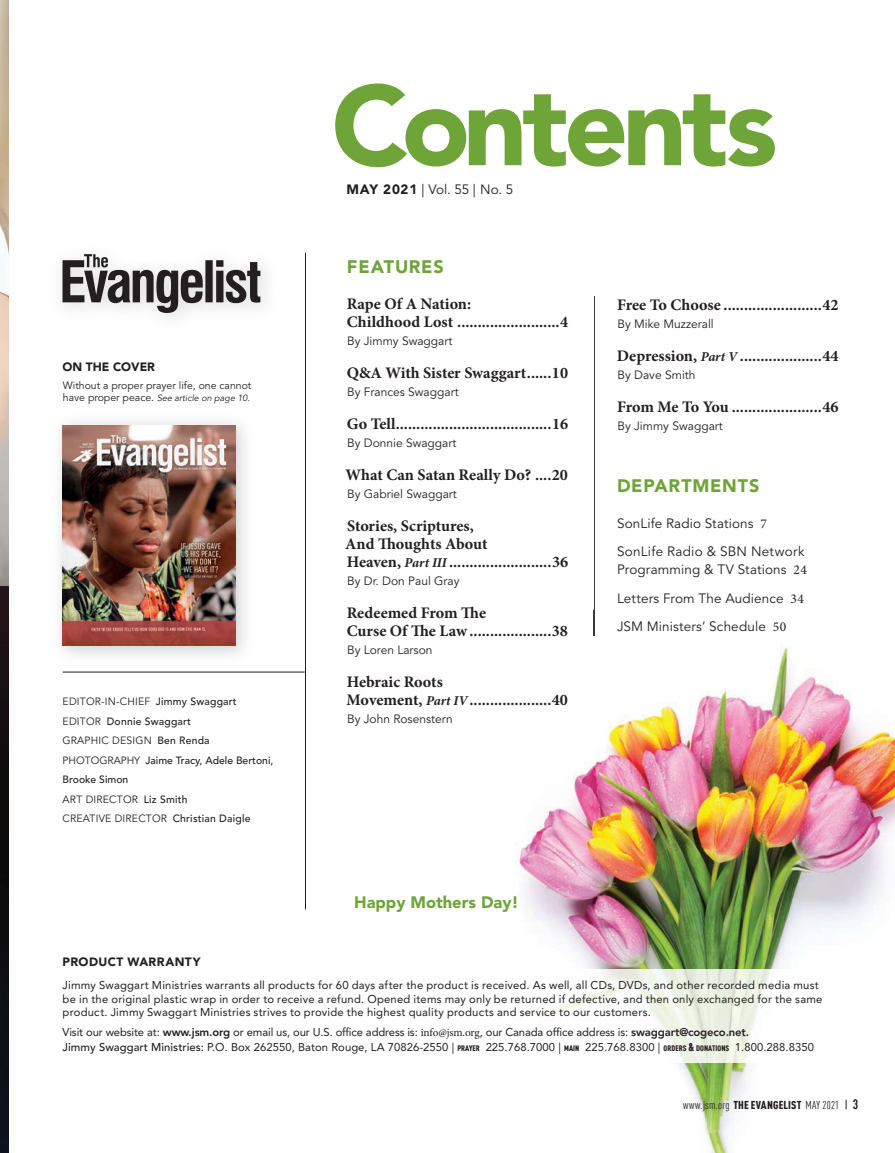
<style>
.page{position:relative;width:895px;height:1153px;background:#fff}
.page>*{position:absolute;margin:0;border:0;box-sizing:border-box;transform-origin:0 0}
.t1{font:900 112.5px "Avenir LT Std";letter-spacing:-.045em;color:#6fa438}
.t2{font:900 18px "Avenir LT Std";letter-spacing:.045em;color:#6fa438}
.t3{font:900 16.5px "Avenir LT Std";color:#6fa438}
.t4{font:700 16.2px/18px "Minion Pro";color:#231f20}
.t5{font:13.5px/28.5px "Avenir LT Std";letter-spacing:.01em;color:#231f20}
.t6{font:12px "Avenir LT Std";color:#231f20}
.t7{font:900 12px "Avenir LT Std";letter-spacing:.03em;color:#231f20}
.t8{font:900 12px "Avenir LT Std";color:#231f20}
.t9{font:11.25px/13.5px "Avenir LT Std";letter-spacing:.02em;color:#231f20}
.t10{font:11.25px/15.8px "Avenir LT Std";letter-spacing:-.01em;color:#231f20}
.t11{font:condensed 11.25px "DIN Offc";letter-spacing:.02em;color:#231f20}
.t12{font:500 10.5px/19.5px "Avenir LT Std";color:#231f20}
.t13{font:10.5px "Avenir LT Std";color:#231f20}
.t14{font:italic 9px "Avenir LT Std";color:#231f20}
.s1{font-style:normal;font-size:10.5px}
.s2{font-weight:400}
.s3{font-weight:900}
.s4{font-style:italic;font-size:13.5px}
.s5{font-family:"Minion Pro"}
.s6{font-weight:800}
.s7{font-weight:500}
.s8{font-family:"DIN Offc";font-weight:900;font-stretch:condensed;font-size:7.8px}
.s9{font-family:"DIN Offc";font-weight:900;font-stretch:condensed}
.s10{font-weight:700;font-size:13.5px}
</style>
<div class="page">
<img style="left:516px;top:610px;width:378px;height:543px">
<hr style="left:305px;top:253px;width:1px;height:656px;background:#231f20">
<hr style="left:63px;top:672px;width:242px;height:1px;background:#231f20">
<img style="left:60px;top:422px;width:185px;height:234px">
<img style="left:63px;top:425px;width:172px;height:220px">
<img style="left:61px;top:266px;width:205px;height:52px">
<svg style="left:62px;top:254px;width:198px;height:59px"></svg>
<hr style="left:594px;top:296px;width:1px;height:314px;background:#383839">
<svg style="left:594px;top:610px;width:1px;height:25px"></svg>
<img style="left:516px;top:970px;width:378px;height:93px">
<img style="left:0;top:0;width:9px;height:1153px">
<p class="t8" style="left:63px;top:360px;width:94px">ON THE COVER</p>
<p class="t13" style="left:63px;top:379px;width:190px">Without a proper prayer life, one cannot</p>
<p class="t14" style="left:63px;top:393px;width:188px"><span class="s1">have proper peace.</span> See article on page 10.</p>
<p class="t12" style="left:63px;top:692px;width:212px"><span class="s2">EDITOR-IN-CHIEF</span> Jimmy Swaggart<br><span class="s2">EDITOR</span> Donnie Swaggart<br><span class="s2">GRAPHIC DESIGN</span> Ben Renda<br><span class="s2">PHOTOGRAPHY</span> Jaime Tracy, Adele Bertoni,<br>Brooke Simon<br><span class="s2">ART DIRECTOR</span> Liz Smith<br><span class="s2">CREATIVE DIRECTOR</span> Christian Daigle</p>
<p class="t7" style="left:63px;top:954px;width:139px">PRODUCT WARRANTY</p>
<h1 class="t1" style="left:331px;top:58px;width:447px">Contents</h1>
<p class="t5" style="left:346px;top:175px;width:168px"><span class="s3">MAY 2021</span> | Vol. 55 | No. 5</p>
<p class="t2" style="left:347px;top:256px;width:98px">FEATURES</p>
<p class="t4" style="left:347px;top:294px;width:223px">Rape Of A Nation:<br>Childhood Lost .........................4</p>
<p class="t6" style="left:347px;top:334px;width:107px">By Jimmy Swaggart</p>
<p class="t4" style="left:347px;top:363px;width:223px">Q&amp;A With Sister Swaggart ......10</p>
<p class="t6" style="left:347px;top:385px;width:113px">By Frances Swaggart</p>
<p class="t4" style="left:347px;top:414px;width:223px">Go Tell ......................................16</p>
<p class="t6" style="left:347px;top:436px;width:111px">By Donnie Swaggart</p>
<p class="t4" style="left:345px;top:465px;width:224px">What Can Satan Really Do? ....20</p>
<p class="t6" style="left:347px;top:487px;width:111px">By Gabriel Swaggart</p>
<p class="t4" style="left:345px;top:516px;width:130px">Stories, Scriptures,<br>And</p>
<p class="t4" style="left:347px;top:534px;width:223px;text-indent:49px">oughts About<br>Heaven, <span class="s4">Part III</span> .........................36</p>
<p class="t6" style="left:347px;top:574px;width:114px">By Dr. Don Paul Gray</p>
<p class="t4" style="left:347px;top:603px;width:112px">Redeemed From</p>
<p class="t4" style="left:479px;top:603px;width:9px">e</p>
<p class="t4" style="left:347px;top:621px;width:62px">Curse Of</p>
<p class="t4" style="left:429px;top:621px;width:140px">e Law ....................38</p>
<p class="t6" style="left:347px;top:643px;width:87px">By Loren Larson</p>
<p class="t4" style="left:346px;top:672px;width:223px">Hebraic Roots<br>Movement, <span class="s4">Part IV</span> ....................40</p>
<p class="t6" style="left:347px;top:712px;width:107px">By John Rosenstern</p>
<p class="t4" style="left:617px;top:295px;width:223px">Free To Choose ........................42</p>
<p class="t6" style="left:617px;top:316px;width:98px">By Mike Muzzerall</p>
<p class="t4" style="left:617px;top:346px;width:223px">Depression, <span class="s4">Part V</span> ....................44</p>
<p class="t6" style="left:617px;top:367px;width:80px">By Dave Smith</p>
<p class="t4" style="left:617px;top:397px;width:223px">From Me To You ......................46</p>
<p class="t6" style="left:617px;top:418px;width:107px">By Jimmy Swaggart</p>
<p class="t2" style="left:617px;top:474px;width:144px">DEPARTMENTS</p>
<p class="t5" style="left:617px;top:509px;width:189px">SonLife Radio Stations <span class="s5">7<br></span>SonLife Radio &amp; SBN Network</p>
<p class="t5" style="left:617px;top:555px;width:191px">Programming &amp; TV Stations <span class="s5">24<br></span>Letters From The Audience <span class="s5">34<br></span>JSM Ministers’ Schedule <span class="s5">50</span></p>
<p class="t3" style="left:354px;top:892px;width:166px">Happy Mothers Day!</p>
<p class="t9" style="left:63px;top:978px;width:761px">Jimmy Swaggart Ministries warrants all products for 60 days after the product is received. As well, all CDs, DVDs, and other recorded media must be in the original plastic wrap in order to receive a refund. Opened items may only be returned if defective, and then only exchanged for the same product. Jimmy Swaggart Ministries strives to provide the highest quality products and service to our customers.</p>
<p class="t10" style="left:63px;top:1024px;width:752px">Visit our website at: <span class="s6">www.jsm.org</span> or email us, our U.S. office address is: <span class="s5">info@jsm.org</span>, our Canada office address is: <span class="s6">swaggart@cogeco.net.<br></span><span class="s7">Jimmy Swaggart Ministries:</span> P.O. Box 262550, Baton Rouge, LA 70826-2550 | <span class="s8">PRAYER</span> 225.768.7000 | <span class="s8">MAIN</span> 225.768.8300 | <span class="s8">ORDERS</span> <span class="s9">&amp;</span> <span class="s8">DONATIONS</span> 1.800.288.8350</p>
<p class="t11" style="left:683px;top:1099px;width:176px">www.jsm.org <span class="s3">THE EVANGELIST</span> MAY 2021 <span class="s10">3</span></p>
</div>
